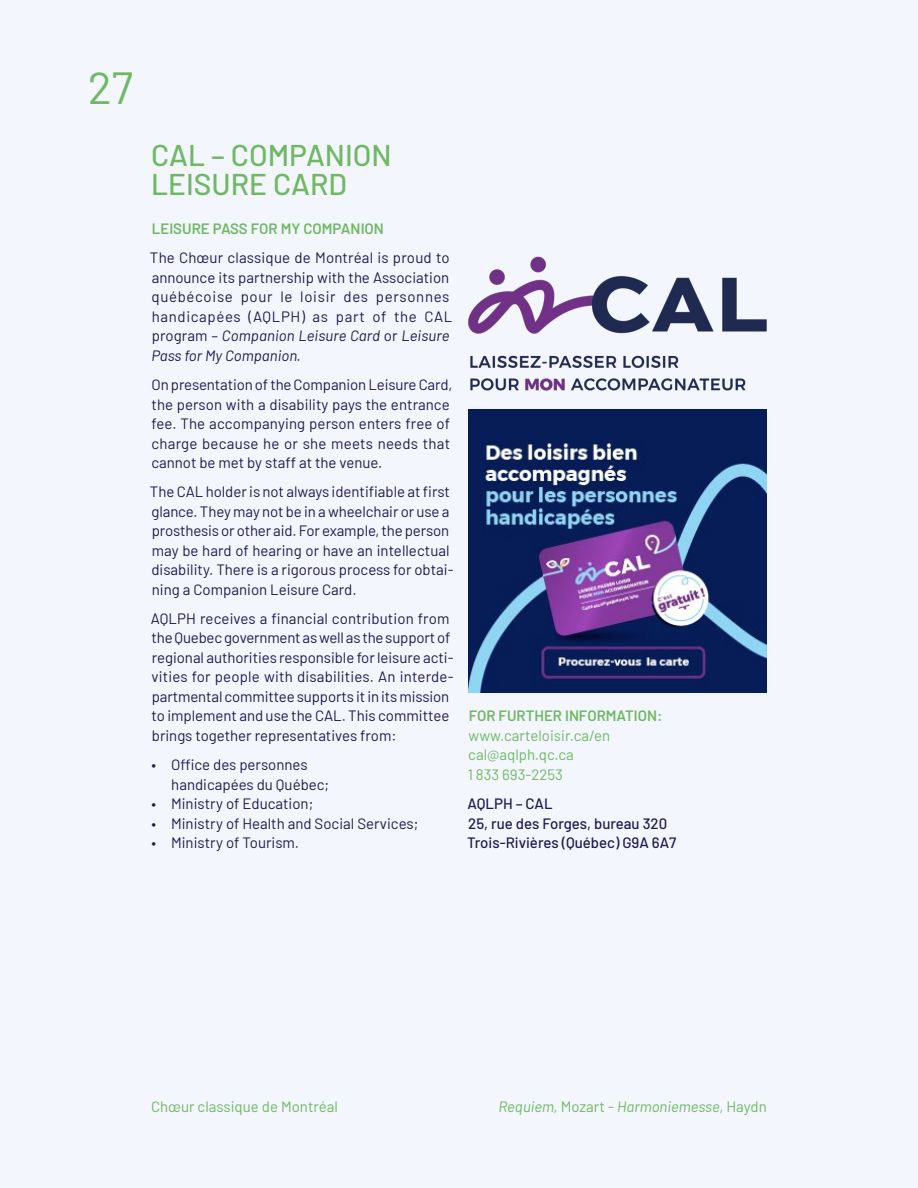
<style>
.page{position:relative;width:918px;height:1188px;background:#f3f6fd}
.page>*{position:absolute;margin:0;border:0;box-sizing:border-box;transform-origin:0 0}
.t1{font:45px "Barlow";color:#70b864}
.t2{font:500 30px/29.2px "Barlow";color:#70b864}
.t3{font:15px/19.5px "Barlow";color:#1f1a51}
.t4{font:15px/19.5px "Barlow";color:#70b864}
.t5{font:500 15px/19.5px "Barlow";color:#1f1a51}
.t6{font:600 15px "Barlow";color:#70b864}
.t7{font:italic 15px "Barlow";color:#70b864}
.s1{font-style:italic}
.s2{font-style:normal}
</style>
<div class="page">
<img style="left:468px;top:256px;width:299px;height:154px">
<img style="left:468px;top:410px;width:299px;height:282px">
<h1 class="t1" style="left:88px;top:55px;width:47px">27</h1>
<h2 class="t2" style="left:151px;top:138px;width:242px">CAL – COMPANION<br>LEISURE CARD</h2>
<p class="t6" style="left:152px;top:218px;width:234px">LEISURE PASS FOR MY COMPANION</p>
<p class="t3" style="left:150px;top:247px;width:304px">The Chœur classique de Montréal is proud to announce its partnership with the Association québécoise pour le loisir des personnes handicapées (AQLPH) as part of the CAL program – <span class="s1">Companion Leisure Card</span> or <span class="s1">Leisure Pass for My Companion.</span></p>
<p class="t3" style="left:151px;top:374px;width:302px">On presentation of the Companion Leisure Card, the person with a disability pays the entrance fee. The accompanying person enters free of charge because he or she meets needs that cannot be met by staff at the venue.</p>
<p class="t3" style="left:150px;top:481px;width:305px">The CAL holder is not always identifiable at first glance. They may not be in a wheelchair or use a prosthesis or other aid. For example, the person may be hard of hearing or have an intellectual disability. There is a rigorous process for obtai&shy;ning a Companion Leisure Card.</p>
<p class="t3" style="left:151px;top:608px;width:304px">AQLPH receives a financial contribution from the Quebec government as well as the support of regional authorities responsible for leisure acti&shy;vities for people with disabilities. An interde&shy;partmental committee supports it in its mission to implement and use the CAL. This committee brings together representatives from:</p>
<p class="t3" style="left:171px;top:754px;width:159px;text-indent:-20px">• Office des personnes handicapées du Québec;</p>
<p class="t3" style="left:152px;top:793px;width:163px">• Ministry of Education;</p>
<p class="t3" style="left:152px;top:812px;width:268px">• Ministry of Health and Social Services;</p>
<p class="t3" style="left:152px;top:832px;width:149px">• Ministry of Tourism.</p>
<p class="t6" style="left:469px;top:705px;width:195px">FOR FURTHER INFORMATION:</p>
<p class="t4" style="left:468px;top:725px;width:144px">www.carteloisir.ca/en cal@aqlph.qc.ca<br>1 833 693-2253</p>
<p class="t5" style="left:467px;top:793px;width:211px">AQLPH – CAL<br>25, rue des Forges, bureau 320<br>Trois-Rivières (Québec) G9A 6A7</p>
<p class="t4" style="left:151px;top:1095px;width:188px">Chœur classique de Montréal</p>
<p class="t7" style="left:498px;top:1095px;width:270px">Requiem, <span class="s2">Mozart -</span> Harmoniemesse, <span class="s2">Haydn</span></p>
</div>
